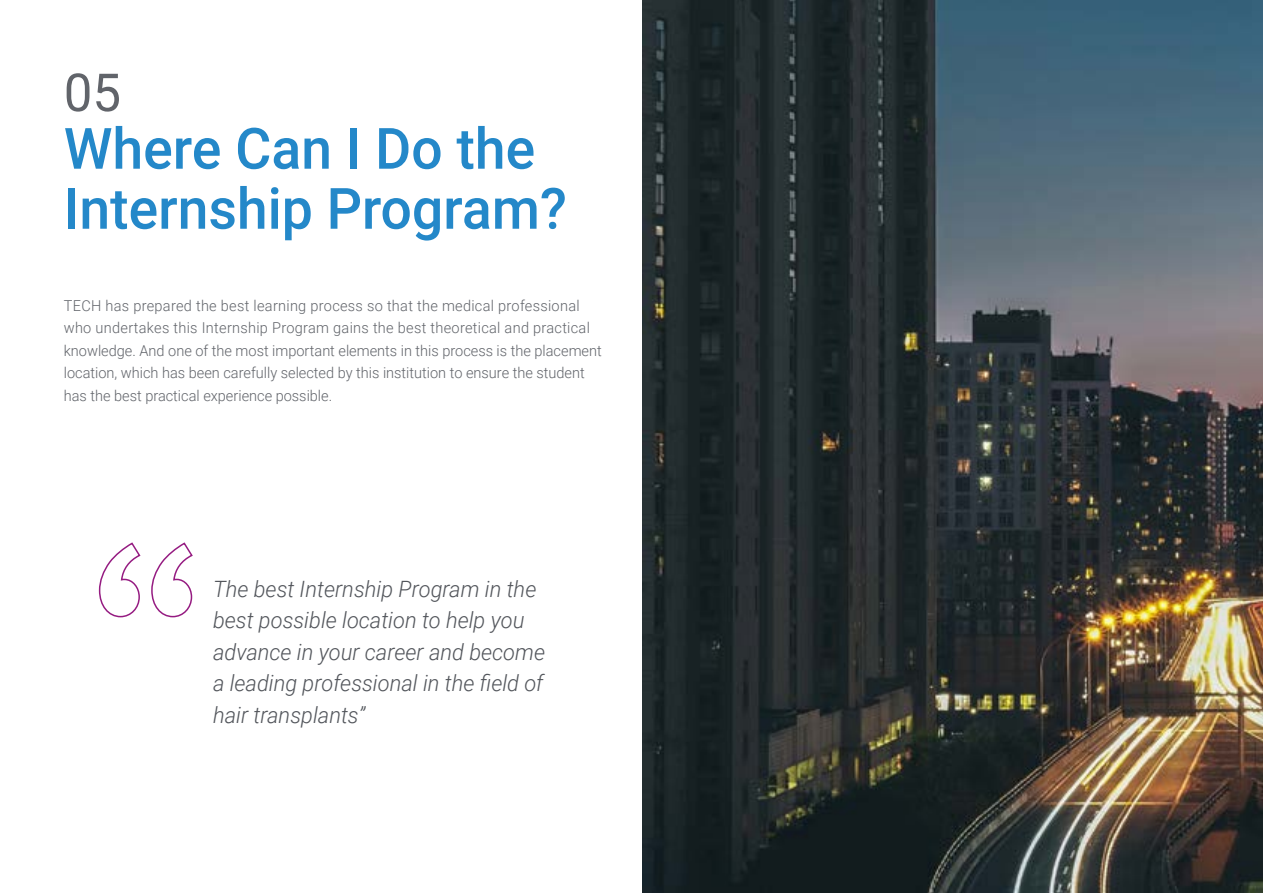
<style>
.page{position:relative;width:1263px;height:893px;background:#fff}
.page>*{position:absolute;margin:0;border:0;box-sizing:border-box;transform-origin:0 0}
.t1{font:500 57px/60px "Roboto";color:#2488c9}
.t2{font:52.5px "Roboto";color:#61646a}
.t3{font:italic 300 22.5px/31.5px "Roboto";color:#52555b}
.t4{font:300 15px/22.5px "Roboto";color:#61646a}
</style>
<div class="page">
<svg style="left:98px;top:542px;width:95px;height:76px"></svg>
<img style="left:642px;top:0;width:621px;height:893px">
<h2 class="t2" style="left:64px;top:56px;width:59px">05</h2>
<h1 class="t1" style="left:64px;top:116px;width:504px">Where Can I Do the<br>Internship Program?</h1>
<p class="t4" style="left:64px;top:293px;width:539px">TECH has prepared the best learning process so that the medical professional who undertakes this Internship Program gains the best theoretical and practical knowledge. And one of the most important elements in this process is the placement location, which has been carefully selected by this institution to ensure the student has the best practical experience possible.</p>
<h3 class="t3" style="left:213px;top:572px;width:334px">The best Internship Program in the best possible location to help you advance in your career and become a leading professional in the field of hair transplants”</h3>
</div>
